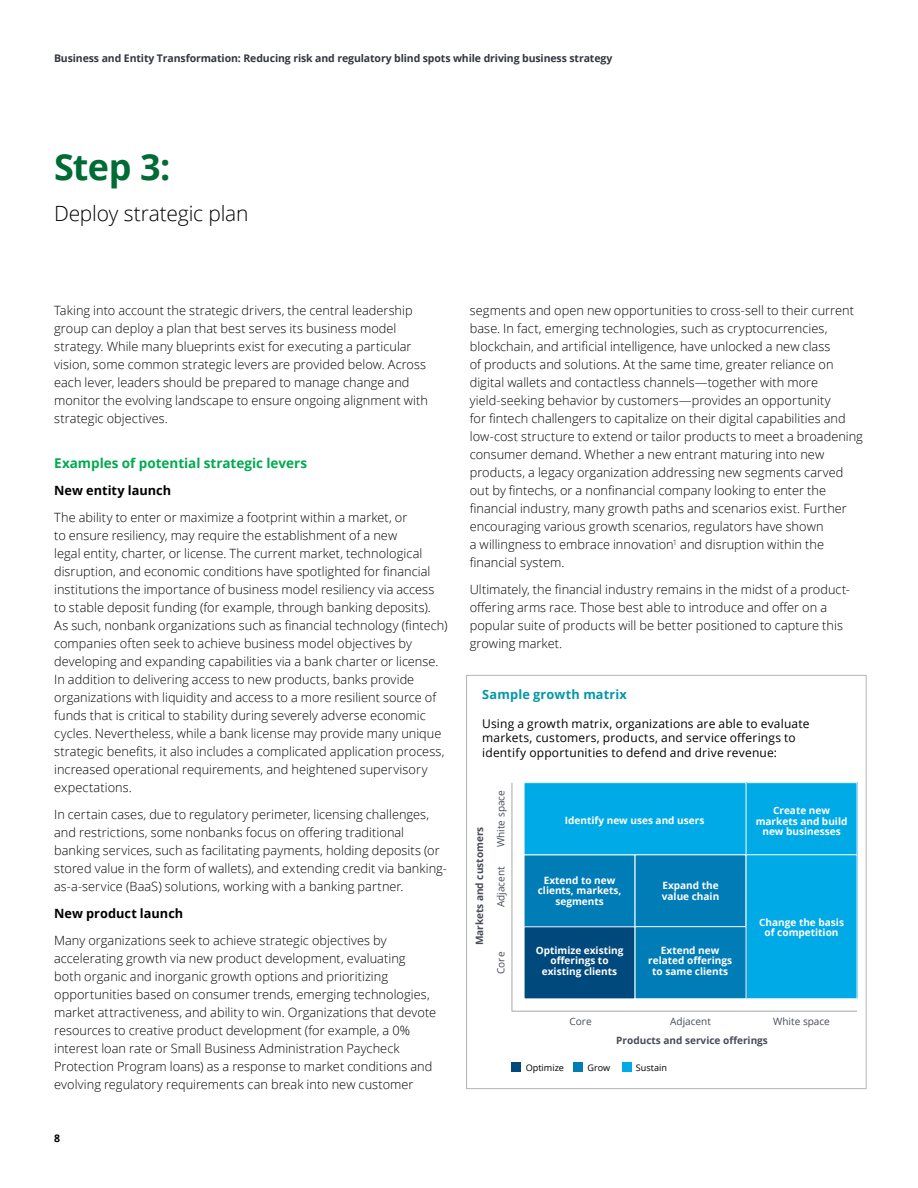
<style>
.page{position:relative;width:918px;height:1188px;background:#fff}
.page>*{position:absolute;margin:0;border:0;box-sizing:border-box;transform-origin:0 0}
.Cover_headline_bold__19_23pt{font:700 36px "Open Sans";color:#006b35}
.Introduction__14_18pt{font:300 21px "Open Sans";letter-spacing:-.01em;color:#020002}
.Sub_contact_title{font:700 13.5px "Open Sans";color:#00aa4f}
.Body_copy__8_5_12pt{font:300 12.75px/18px "Open Sans";letter-spacing:.005em;color:#000}
.Outlook_Figure_name{font:700 12.75px "Open Sans";color:#000}
.Introduction__14_18pt-2{font:700 12.75px "Open Sans";letter-spacing:.015em;color:#0297a9}
.Introduction__14_18pt-3{font:12px/14.4px "Open Sans";letter-spacing:.015em;color:#000}
.t1{font:700 10.5px "Open Sans";letter-spacing:-.01em;color:#343741}
.t2{font:700 10.5px "Open Sans";color:#000}
.t3{font:700 10.05px/10.4px "Open Sans";color:#fff;text-align:center}
.t4{font:700 10.05px "Open Sans";color:#474c55}
.t5{font:10.05px "Open Sans";color:#474c55}
.t6{font:9.15px "Open Sans";color:#000}
</style>
<div class="page">
<svg style="left:511px;top:782px;width:346px;height:230px"></svg>
<div style="left:524px;top:855px;width:111px;height:72px;background:#007db6"></div>
<div style="left:635px;top:855px;width:111px;height:72px;background:#007db6"></div>
<div style="left:746px;top:783px;width:111px;height:72px;background:#00aae7"></div>
<div style="left:746px;top:782px;width:112px;height:73px;border:1px solid #fff"></div>
<div style="left:746px;top:855px;width:111px;height:144px;background:#00aae7"></div>
<div style="left:524px;top:783px;width:222px;height:72px;background:#00aae7"></div>
<div style="left:524px;top:782px;width:223px;height:73px;border:1px solid #fff"></div>
<div style="left:524px;top:927px;width:111px;height:72px;background:#00497c"></div>
<div style="left:635px;top:927px;width:111px;height:72px;background:#007db6"></div>
<div style="left:635px;top:926px;width:112px;height:73px;border:1px solid #fff"></div>
<div style="left:512px;top:1063px;width:9px;height:9px;background:#00497c"></div>
<div style="left:573px;top:1063px;width:10px;height:9px;background:#007db6"></div>
<div style="left:622px;top:1063px;width:9px;height:9px;background:#00aae7"></div>
<p class="t1" style="left:54px;top:51px;width:560px">Business and Entity Transformation: Reducing risk and regulatory blind spots while driving business strategy</p>
<p class="Cover_headline_bold__19_23pt" style="left:54px;top:142px;width:118px">Step 3:</p>
<p class="Introduction__14_18pt" style="left:54px;top:198px;width:196px">Deploy strategic plan</p>
<p class="Body_copy__8_5_12pt" style="left:54px;top:301px;width:375px">Taking into account the strategic drivers, the central leadership group can deploy a plan that best serves its business model strategy. While many blueprints exist for executing a particular vision, some common strategic levers are provided below. Across each lever, leaders should be prepared to manage change and monitor the evolving landscape to ensure ongoing alignment with strategic objectives.</p>
<p class="Sub_contact_title" style="left:54px;top:454px;width:254px">Examples of potential strategic levers</p>
<p class="Outlook_Figure_name" style="left:54px;top:481px;width:118px">New entity launch</p>
<p class="Body_copy__8_5_12pt" style="left:54px;top:508px;width:395px">The ability to enter or maximize a footprint within a market, or<br>to ensure resiliency, may require the establishment of a new<br>legal entity, charter, or license. The current market, technological disruption, and economic conditions have spotlighted for financial institutions the importance of business model resiliency via access to stable deposit funding (for example, through banking deposits).<br>As such, nonbank organizations such as financial technology (fintech) companies often seek to achieve business model objectives by developing and expanding capabilities via a bank charter or license.<br>In addition to delivering access to new products, banks provide organizations with liquidity and access to a more resilient source of funds that is critical to stability during severely adverse economic cycles. Nevertheless, while a bank license may provide many unique strategic benefits, it also includes a complicated application process, increased operational requirements, and heightened supervisory expectations.</p>
<p class="Body_copy__8_5_12pt" style="left:54px;top:805px;width:394px">In certain cases, due to regulatory perimeter, licensing challenges, and restrictions, some nonbanks focus on offering traditional banking services, such as facilitating payments, holding deposits (or stored value in the form of wallets), and extending credit via banking&shy;as-a-service (BaaS) solutions, working with a banking partner.</p>
<p class="Outlook_Figure_name" style="left:54px;top:904px;width:131px">New product launch</p>
<p class="Body_copy__8_5_12pt" style="left:54px;top:931px;width:384px">Many organizations seek to achieve strategic objectives by accelerating growth via new product development, evaluating<br>both organic and inorganic growth options and prioritizing opportunities based on consumer trends, emerging technologies, market attractiveness, and ability to win. Organizations that devote resources to creative product development (for example, a 0% interest loan rate or Small Business Administration Paycheck Protection Program loans) as a response to market conditions and evolving regulatory requirements can break into new customer</p>
<p class="t2" style="left:54px;top:1131px;width:7px">8</p>
<p class="Body_copy__8_5_12pt" style="left:470px;top:301px;width:395px">segments and open new opportunities to cross-sell to their current base. In fact, emerging technologies, such as cryptocurrencies, blockchain, and artificial intelligence, have unlocked a new class<br>of products and solutions. At the same time, greater reliance on digital wallets and contactless channels—together with more yield-seeking behavior by customers—provides an opportunity<br>for fintech challengers to capitalize on their digital capabilities and low-cost structure to extend or tailor products to meet a broadening consumer demand. Whether a new entrant maturing into new products, a legacy organization addressing new segments carved out by fintechs, or a nonfinancial company looking to enter the financial industry, many growth paths and scenarios exist. Further encouraging various growth scenarios, regulators have shown<br>a willingness to embrace innovation<sup>1</sup> and disruption within the financial system.</p>
<p class="Body_copy__8_5_12pt" style="left:470px;top:580px;width:382px">Ultimately, the financial industry remains in the midst of a product&shy;offering arms race. Those best able to introduce and offer on a popular suite of products will be better positioned to capture this growing market.</p>
<p class="Introduction__14_18pt-2" style="left:482px;top:686px;width:146px">Sample growth matrix</p>
<p class="Introduction__14_18pt-3" style="left:482px;top:716px;width:329px">Using a growth matrix, organizations are able to evaluate markets, customers, products, and service offerings to identify opportunities to defend and drive revenue:</p>
<p class="t4" style="left:472px;top:945px;width:120px;rotate:-90deg">Markets and customers</p>
<p class="t5" style="left:494px;top:847px;width:58px;rotate:-90deg">White space</p>
<p class="t5" style="left:494px;top:907px;width:42px;rotate:-90deg">Adjacent</p>
<p class="t5" style="left:494px;top:974px;width:24px;rotate:-90deg">Core</p>
<p class="t3" style="left:565px;top:815px;width:141px">Identify new uses and users</p>
<p class="t3" style="left:756px;top:805px;width:93px">Create new markets and build new businesses</p>
<p class="t3" style="left:538px;top:875px;width:85px">Extend to new clients, markets, segments</p>
<p class="t3" style="left:662px;top:880px;width:59px;text-align:left">Expand the value chain</p>
<p class="t3" style="left:536px;top:945px;width:89px">Optimize existing offerings to existing clients</p>
<p class="t3" style="left:648px;top:945px;width:85px">Extend new related offerings to same clients</p>
<p class="t3" style="left:759px;top:917px;width:86px">Change the basis of competition</p>
<p class="t5" style="left:570px;top:1014px;width:24px">Core</p>
<p class="t5" style="left:670px;top:1014px;width:42px">Adjacent</p>
<p class="t5" style="left:773px;top:1014px;width:58px">White space</p>
<p class="t4" style="left:616px;top:1033px;width:153px">Products and service offerings</p>
<p class="t6" style="left:526px;top:1061px;width:40px">Optimize</p>
<p class="t6" style="left:587px;top:1061px;width:24px">Grow</p>
<p class="t6" style="left:636px;top:1061px;width:33px">Sustain</p>
</div>
